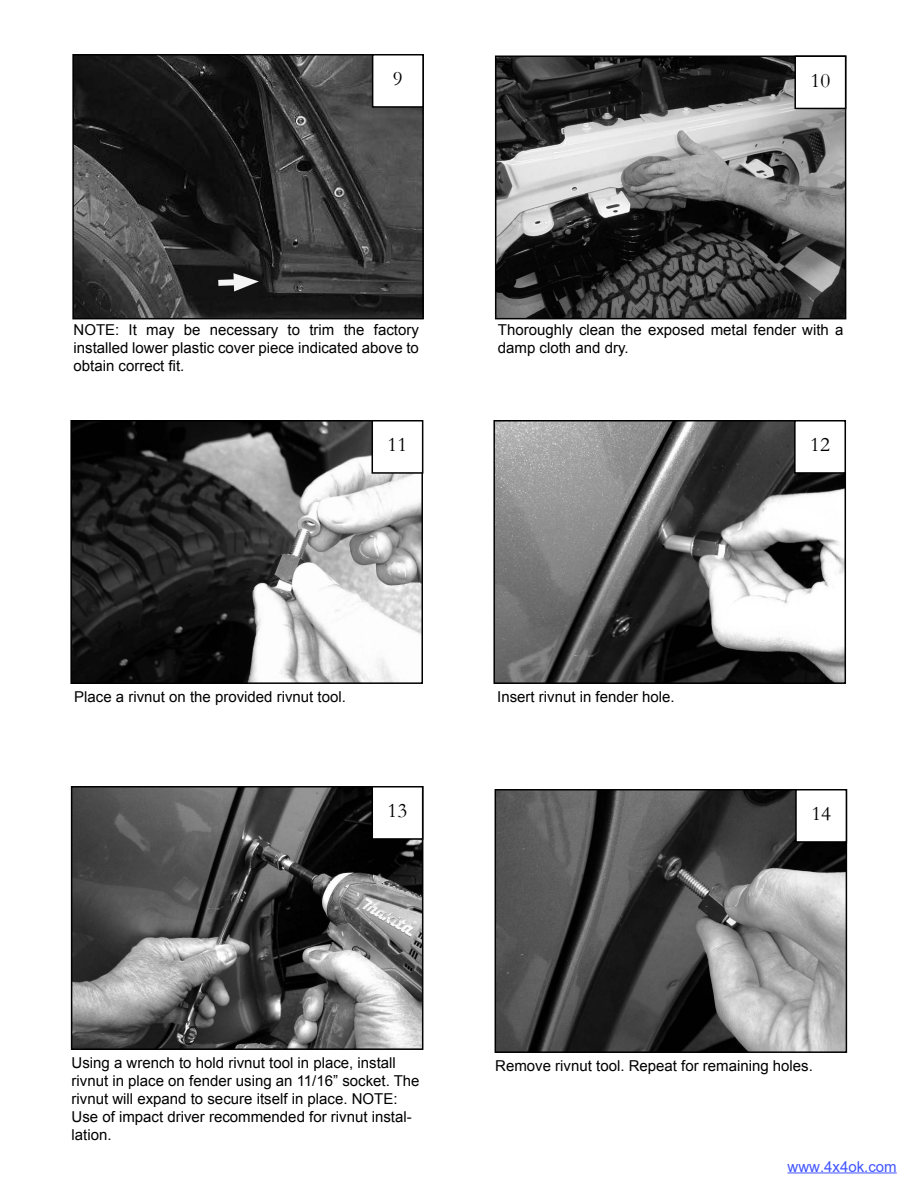
<style>
.page{position:relative;width:918px;height:1188px;background:#fff}
.page>*{position:absolute;margin:0;border:0;box-sizing:border-box;transform-origin:0 0}
.t1{font:21px "Garamond";color:#000}
.t2{font:15px/18px "Arial";color:#000}
.t3{font:15px "Arial";color:#4054ff}
</style>
<div class="page">
<img style="left:498px;top:59px;width:345px;height:257px">
<div style="left:495px;top:56px;width:351px;height:263px;border:2px solid #000"></div>
<img style="left:75px;top:57px;width:346px;height:259px">
<div style="left:72px;top:54px;width:352px;height:265px;border:2px solid #000"></div>
<img style="left:73px;top:423px;width:347px;height:258px">
<div style="left:70px;top:420px;width:353px;height:264px;border:2px solid #000"></div>
<img style="left:496px;top:423px;width:347px;height:258px">
<div style="left:493px;top:420px;width:353px;height:264px;border:2px solid #000"></div>
<img style="left:74px;top:789px;width:346px;height:258px">
<div style="left:71px;top:786px;width:352px;height:264px;border:2px solid #000"></div>
<img style="left:498px;top:792px;width:346px;height:258px">
<div style="left:495px;top:789px;width:352px;height:264px;border:2px solid #000"></div>
<svg style="left:212px;top:273px;width:47px;height:19px"></svg>
<div style="left:795px;top:56px;width:51px;height:52px;background:#fff"></div>
<div style="left:794px;top:55px;width:52px;height:54px;border:2px solid #000"></div>
<div style="left:795px;top:421px;width:50px;height:52px;background:#fff"></div>
<div style="left:794px;top:420px;width:52px;height:54px;border:2px solid #000"></div>
<div style="left:796px;top:790px;width:50px;height:52px;background:#fff"></div>
<div style="left:795px;top:789px;width:52px;height:54px;border:2px solid #000"></div>
<div style="left:372px;top:787px;width:51px;height:52px;background:#fff"></div>
<div style="left:372px;top:786px;width:51px;height:54px;border:2px solid #000"></div>
<div style="left:373px;top:55px;width:50px;height:52px;background:#fff"></div>
<div style="left:372px;top:54px;width:52px;height:54px;border:2px solid #000"></div>
<div style="left:372px;top:421px;width:51px;height:52px;background:#fff"></div>
<div style="left:372px;top:420px;width:51px;height:54px;border:2px solid #000"></div>
<hr style="left:788px;top:1173px;width:109px;height:1px;background:#4054ff">
<p class="t1" style="left:393px;top:66px;width:11px">9</p>
<p class="t1" style="left:811px;top:68px;width:21px">10</p>
<p class="t2" style="left:74px;top:321px;width:347px;text-align:justify">NOTE: It may be necessary to trim the factory installed lower plastic cover piece indicated above to obtain correct fit.</p>
<p class="t1" style="left:388px;top:432px;width:21px">11</p>
<p class="t2" style="left:498px;top:321px;width:347px">Thoroughly clean the exposed metal fender with a damp cloth and dry.</p>
<p class="t1" style="left:810px;top:432px;width:21px">12</p>
<p class="t2" style="left:74px;top:688px;width:273px">Place a rivnut on the provided rivnut tool.</p>
<p class="t2" style="left:497px;top:688px;width:179px">Insert rivnut in fender hole.</p>
<p class="t1" style="left:388px;top:798px;width:21px">13</p>
<p class="t1" style="left:811px;top:801px;width:21px">14</p>
<p class="t2" style="left:72px;top:1054px;width:349px">Using a wrench to hold rivnut tool in place, install rivnut in place on fender using an 11/16” socket. The rivnut will expand to secure itself in place. NOTE:<br>Use of impact driver recommended for rivnut instal&shy;lation.</p>
<p class="t2" style="left:495px;top:1057px;width:319px">Remove rivnut tool. Repeat for remaining holes.</p>
<p class="t3" style="left:788px;top:1156px;width:111px">www.4x4ok.com</p>
</div>
